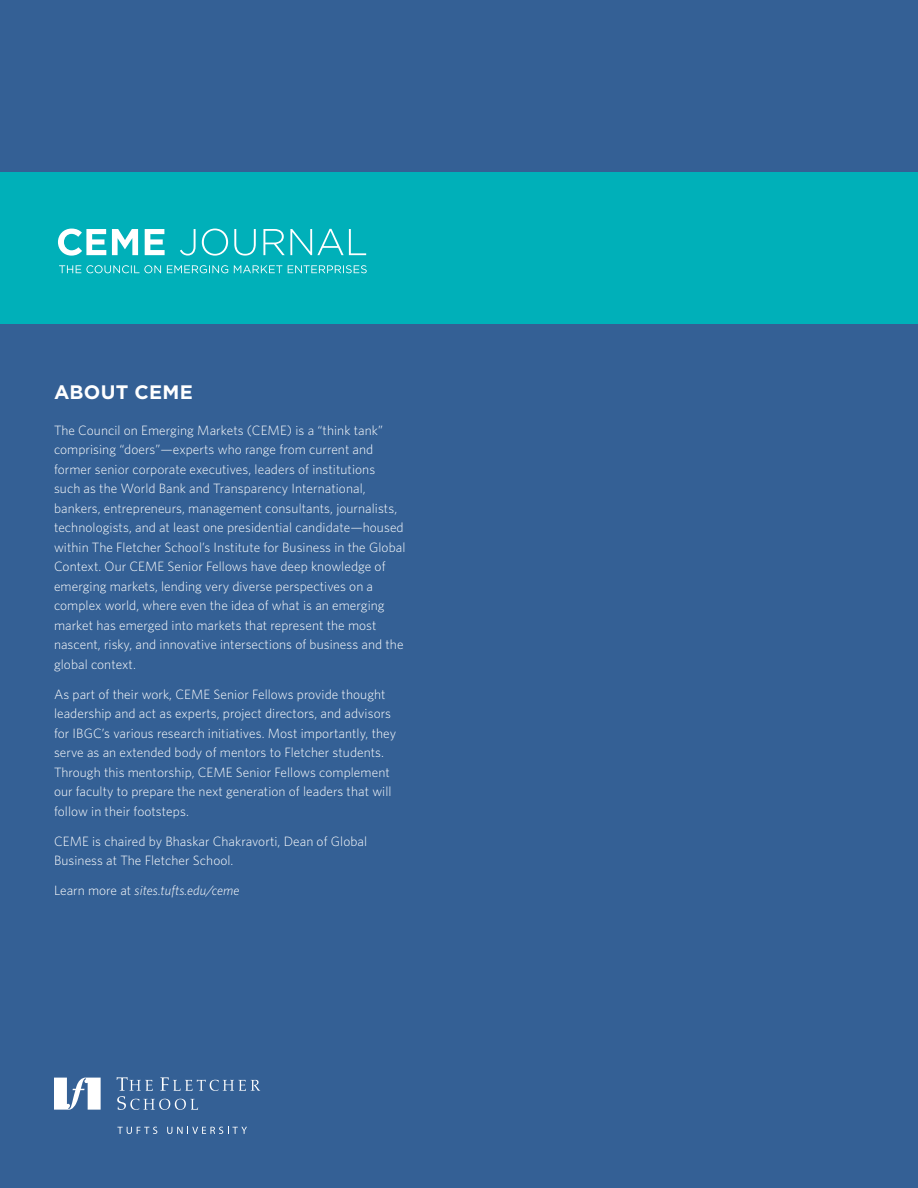
<style>
.page{position:relative;width:918px;height:1188px;background:#346095}
.page>*{position:absolute;margin:0;border:0;box-sizing:border-box;transform-origin:0 0}
.t1{font:700 19.5px "Gotham";letter-spacing:.01em;color:#fff}
.t2{font:300 13.5px/19.5px "Whitney";letter-spacing:.005em;color:#fff}
.t3{font:italic 300 13.5px "Whitney";letter-spacing:.005em;color:#fff}
.s1{font-style:normal}
</style>
<div class="page">
<div style="left:0;top:173px;width:918px;height:151px;background:#00b0b9"></div>
<svg style="left:58px;top:229px;width:308px;height:27px"></svg>
<svg style="left:59px;top:265px;width:308px;height:8px"></svg>
<svg style="left:117px;top:1077px;width:143px;height:33px"></svg>
<svg style="left:54px;top:1078px;width:47px;height:32px"></svg>
<svg style="left:117px;top:1127px;width:40px;height:7px"></svg>
<svg style="left:167px;top:1127px;width:80px;height:7px"></svg>
<h1 class="t1" style="left:54px;top:379px;width:140px">ABOUT CEME</h1>
<p class="t2" style="left:54px;top:420px;width:353px">The Council on Emerging Markets (CEME) is a “think tank” comprising “doers”—experts who range from current and former senior corporate executives, leaders of institutions<br>such as the World Bank and Transparency International, bankers, entrepreneurs, management consultants, journalists, technologists, and at least one presidential candidate—housed within The Fletcher School’s Institute for Business in the Global Context. Our CEME Senior Fellows have deep knowledge of emerging markets, lending very diverse perspectives on a complex world, where even the idea of what is an emerging market has emerged into markets that represent the most nascent, risky, and innovative intersections of business and the global context.</p>
<p class="t2" style="left:54px;top:684px;width:344px">As part of their work, CEME Senior Fellows provide thought leadership and act as experts, project directors, and advisors for IBGC’s various research initiatives. Most importantly, they serve as an extended body of mentors to Fletcher students.<br>Through this mentorship, CEME Senior Fellows complement our faculty to prepare the next generation of leaders that will follow in their footsteps.</p>
<p class="t2" style="left:54px;top:831px;width:315px">CEME is chaired by Bhaskar Chakravorti, Dean of Global<br>Business at The Fletcher School.</p>
<p class="t3" style="left:54px;top:882px;width:187px"><span class="s1">Learn more at</span> sites.tufts.edu/ceme</p>
</div>
